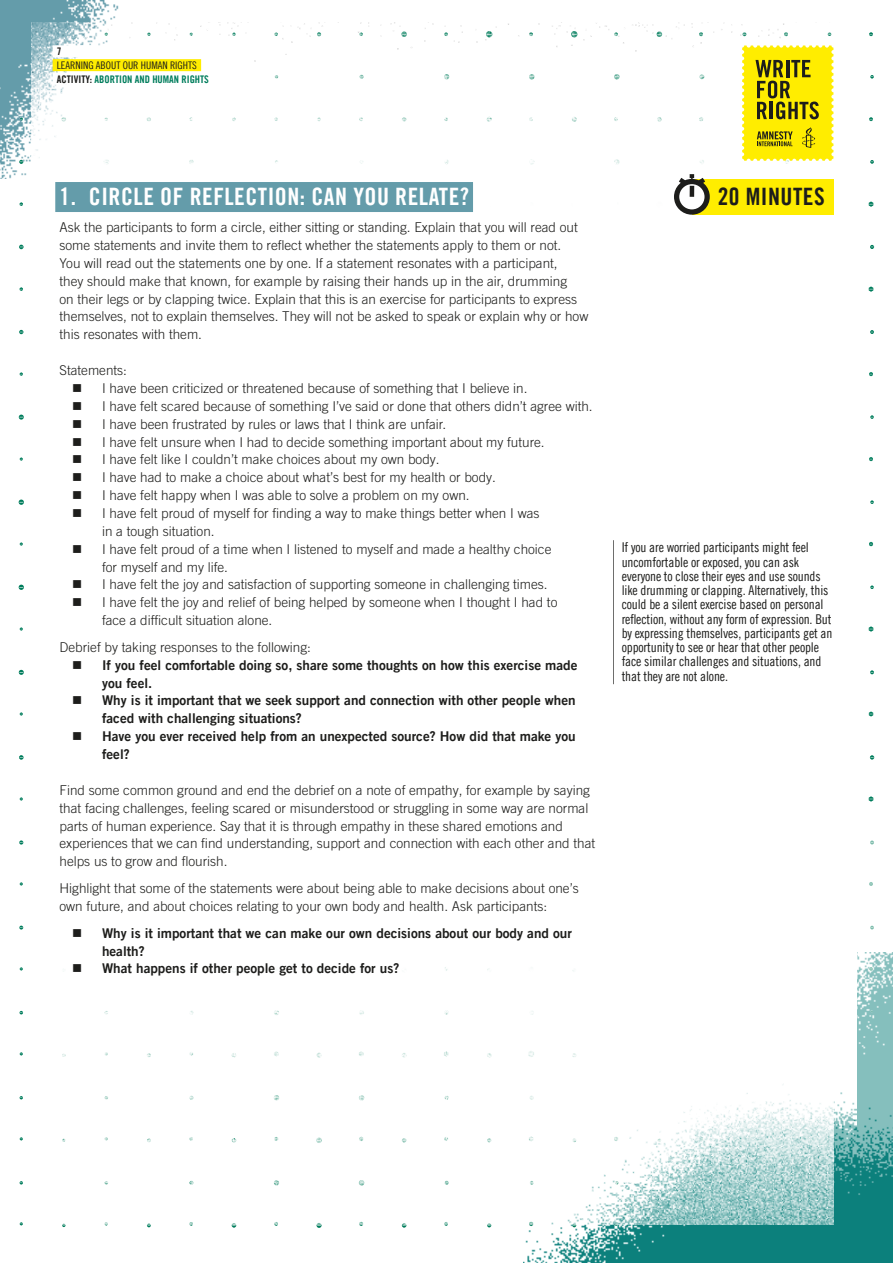
<style>
.page{position:relative;width:893px;height:1263px;background:#fff}
.page>*{position:absolute;margin:0;border:0;box-sizing:border-box;transform-origin:0 0}
.Text_Head_16_16_KG_a{font:24px "Amnesty Trade Gothic Bd Cn 20";letter-spacing:.02em;color:#fff}
._3rd_Head_16_16_KY{font:24px "Amnesty Trade Gothic Bd Cn 20";letter-spacing:.02em;color:#1d1d1b}
.body_text{font:300 13.5px/17.9px "Amnesty Trade Gothic";color:#1d1d1b}
.Side_Bar_side_line_C{font:13.5px/14.2px "Amnesty Trade Gothic Cn 18";letter-spacing:-.01em;color:#1d1d1b}
.t1{font:13.5px/17.9px "Amnesty Trade Gothic Bd 2";color:#1d1d1b}
.t2{font:10.5px "Amnesty Trade Gothic Bd Cn 20";color:#007d5c}
.t3{font:10.5px "Amnesty Trade Gothic Cn 18";color:#1d1d1b}
.t4{font:10.5px "Amnesty Trade Gothic Bd Cn 20";color:#1d1d1b}
.s1{color:#1d1d1b}
</style>
<div class="page">
<svg style="left:20px;top:202px;width:3px;height:4px"></svg>
<svg style="left:20px;top:287px;width:3px;height:4px"></svg>
<svg style="left:20px;top:372px;width:3px;height:4px"></svg>
<svg style="left:20px;top:457px;width:3px;height:4px"></svg>
<svg style="left:20px;top:542px;width:3px;height:4px"></svg>
<svg style="left:20px;top:627px;width:3px;height:4px"></svg>
<svg style="left:20px;top:712px;width:3px;height:4px"></svg>
<svg style="left:20px;top:797px;width:3px;height:4px"></svg>
<svg style="left:20px;top:882px;width:3px;height:4px"></svg>
<svg style="left:20px;top:967px;width:3px;height:4px"></svg>
<svg style="left:869px;top:32px;width:4px;height:4px"></svg>
<svg style="left:869px;top:117px;width:4px;height:4px"></svg>
<svg style="left:869px;top:201px;width:4px;height:6px"></svg>
<svg style="left:869px;top:286px;width:4px;height:6px"></svg>
<svg style="left:869px;top:372px;width:4px;height:4px"></svg>
<svg style="left:869px;top:457px;width:4px;height:4px"></svg>
<svg style="left:869px;top:542px;width:4px;height:4px"></svg>
<svg style="left:869px;top:626px;width:4px;height:6px"></svg>
<svg style="left:869px;top:711px;width:4px;height:5px"></svg>
<svg style="left:869px;top:796px;width:4px;height:6px"></svg>
<svg style="left:232px;top:1225px;width:4px;height:3px"></svg>
<svg style="left:317px;top:1225px;width:5px;height:3px"></svg>
<svg style="left:402px;top:1225px;width:4px;height:3px"></svg>
<svg style="left:19px;top:245px;width:5px;height:4px"></svg>
<svg style="left:19px;top:330px;width:4px;height:4px"></svg>
<svg style="left:19px;top:415px;width:5px;height:5px"></svg>
<svg style="left:19px;top:499px;width:5px;height:6px"></svg>
<svg style="left:19px;top:585px;width:5px;height:5px"></svg>
<svg style="left:19px;top:670px;width:5px;height:5px"></svg>
<svg style="left:19px;top:755px;width:5px;height:5px"></svg>
<svg style="left:19px;top:840px;width:4px;height:4px"></svg>
<svg style="left:19px;top:926px;width:4px;height:3px"></svg>
<svg style="left:870px;top:75px;width:4px;height:4px"></svg>
<svg style="left:870px;top:160px;width:4px;height:4px"></svg>
<svg style="left:870px;top:245px;width:4px;height:4px"></svg>
<svg style="left:870px;top:330px;width:4px;height:4px"></svg>
<svg style="left:870px;top:415px;width:4px;height:4px"></svg>
<svg style="left:870px;top:500px;width:4px;height:4px"></svg>
<svg style="left:870px;top:585px;width:4px;height:4px"></svg>
<svg style="left:870px;top:670px;width:4px;height:4px"></svg>
<svg style="left:870px;top:755px;width:4px;height:5px"></svg>
<img style="left:0;top:0;width:119px;height:178px">
<img style="left:32px;top:22px;width:800px;height:1203px">
<img style="left:495px;top:808px;width:398px;height:455px">
<img style="left:580px;top:901px;width:276px;height:295px">
<div style="left:55px;top:182px;width:418px;height:30px;background:#649caa"></div>
<div style="left:692px;top:179px;width:141px;height:36px;background:#ffed00"></div>
<svg style="left:677px;top:182px;width:30px;height:30px"></svg>
<div style="left:674px;top:179px;width:36px;height:36px;border:5px solid #1d1d1b;border-radius:50%"></div>
<hr style="left:690px;top:186px;width:4px;height:11px;background:#1d1d1b">
<svg style="left:674px;top:173px;width:36px;height:16px"></svg>
<hr style="left:613px;top:540px;width:1px;height:144px;background:#1d1d1b">
<svg style="left:742px;top:45px;width:91px;height:119px;background:#dcce15"></svg>
<div style="left:53px;top:59px;width:148px;height:12px;background:#ffed00"></div>
<div style="left:53px;top:73px;width:160px;height:12px;background:#fff"></div>
<div style="left:53px;top:45px;width:40px;height:12px;background:#fff"></div>
<svg style="left:73px;top:384px;width:8px;height:8px"></svg>
<svg style="left:73px;top:402px;width:8px;height:8px"></svg>
<svg style="left:73px;top:420px;width:8px;height:8px"></svg>
<svg style="left:73px;top:438px;width:8px;height:7px"></svg>
<svg style="left:73px;top:455px;width:8px;height:8px"></svg>
<svg style="left:73px;top:473px;width:8px;height:8px"></svg>
<svg style="left:73px;top:491px;width:8px;height:8px"></svg>
<svg style="left:73px;top:509px;width:8px;height:8px"></svg>
<svg style="left:73px;top:545px;width:8px;height:8px"></svg>
<svg style="left:73px;top:580px;width:8px;height:8px"></svg>
<svg style="left:73px;top:598px;width:8px;height:8px"></svg>
<svg style="left:73px;top:661px;width:8px;height:8px"></svg>
<svg style="left:73px;top:696px;width:8px;height:8px"></svg>
<svg style="left:73px;top:732px;width:8px;height:8px"></svg>
<svg style="left:73px;top:929px;width:8px;height:8px"></svg>
<svg style="left:73px;top:964px;width:8px;height:8px"></svg>
<p class="t4" style="left:57px;top:45px;width:6px">7</p>
<p class="t3" style="left:57px;top:59px;width:141px">LEARNING ABOUT OUR HUMAN RIGHTS</p>
<p class="t2" style="left:57px;top:72px;width:154px"><span class="s1">ACTIVITY:</span> ABORTION AND HUMAN RIGHTS</p>
<p class="Text_Head_16_16_KG_a" style="left:60px;top:182px;width:411px">1. CIRCLE OF REFLECTION: CAN YOU RELATE?</p>
<p class="body_text" style="left:60px;top:218px;width:530px">Ask the participants to form a circle, either sitting or standing. Explain that you will read out some statements and invite them to reflect whether the statements apply to them or not.<br>You will read out the statements one by one. If a statement resonates with a participant,<br>they should make that known, for example by raising their hands up in the air, drumming<br>on their legs or by clapping twice. Explain that this is an exercise for participants to express themselves, not to explain themselves. They will not be asked to speak or explain why or how this resonates with them.</p>
<p class="body_text" style="left:60px;top:361px;width:69px">Statements:</p>
<p class="body_text" style="left:102px;top:379px;width:427px">I have been criticized or threatened because of something that I believe in.</p>
<p class="body_text" style="left:102px;top:397px;width:492px">I have felt scared because of something I’ve said or done that others didn’t agree with.</p>
<p class="body_text" style="left:102px;top:415px;width:346px">I have been frustrated by rules or laws that I think are unfair.</p>
<p class="body_text" style="left:102px;top:433px;width:444px">I have felt unsure when I had to decide something important about my future.</p>
<p class="body_text" style="left:102px;top:450px;width:339px">I have felt like I couldn’t make choices about my own body.</p>
<p class="body_text" style="left:102px;top:468px;width:395px">I have had to make a choice about what’s best for my health or body.</p>
<p class="body_text" style="left:102px;top:486px;width:369px">I have felt happy when I was able to solve a problem on my own.</p>
<p class="body_text" style="left:102px;top:504px;width:439px">I have felt proud of myself for finding a way to make things better when I was in a tough situation.</p>
<p class="body_text" style="left:102px;top:540px;width:451px">I have felt proud of a time when I listened to myself and made a healthy choice for myself and my life.</p>
<p class="body_text" style="left:102px;top:575px;width:447px">I have felt the joy and satisfaction of supporting someone in challenging times.</p>
<p class="body_text" style="left:102px;top:593px;width:457px">I have felt the joy and relief of being helped by someone when I thought I had to face a difficult situation alone.</p>
<p class="body_text" style="left:60px;top:638px;width:253px">Debrief by taking responses to the following:</p>
<p class="t1" style="left:102px;top:656px;width:477px">If you feel comfortable doing so, share some thoughts on how this exercise made you feel.</p>
<p class="t1" style="left:102px;top:691px;width:475px">Why is it important that we seek support and connection with other people when faced with challenging situations?</p>
<p class="t1" style="left:102px;top:727px;width:475px">Have you ever received help from an unexpected source? How did that make you feel?</p>
<p class="body_text" style="left:60px;top:781px;width:537px">Find some common ground and end the debrief on a note of empathy, for example by saying that facing challenges, feeling scared or misunderstood or struggling in some way are normal parts of human experience. Say that it is through empathy in these shared emotions and experiences that we can find understanding, support and connection with each other and that helps us to grow and flourish.</p>
<p class="body_text" style="left:60px;top:879px;width:521px">Highlight that some of the statements were about being able to make decisions about one’s own future, and about choices relating to your own body and health. Ask participants:</p>
<p class="t1" style="left:102px;top:924px;width:471px">Why is it important that we can make our own decisions about our body and our health?</p>
<p class="t1" style="left:102px;top:959px;width:299px">What happens if other people get to decide for us?</p>
<p class="_3rd_Head_16_16_KY" style="left:718px;top:182px;width:108px">20 MINUTES</p>
<p class="Side_Bar_side_line_C" style="left:622px;top:540px;width:212px">If you are worried participants might feel uncomfortable or exposed, you can ask everyone to close their eyes and use sounds like drumming or clapping. Alternatively, this could be a silent exercise based on personal reflection, without any form of expression. But by expressing themselves, participants get an opportunity to see or hear that other people face similar challenges and situations, and that they are not alone.</p>
</div>
